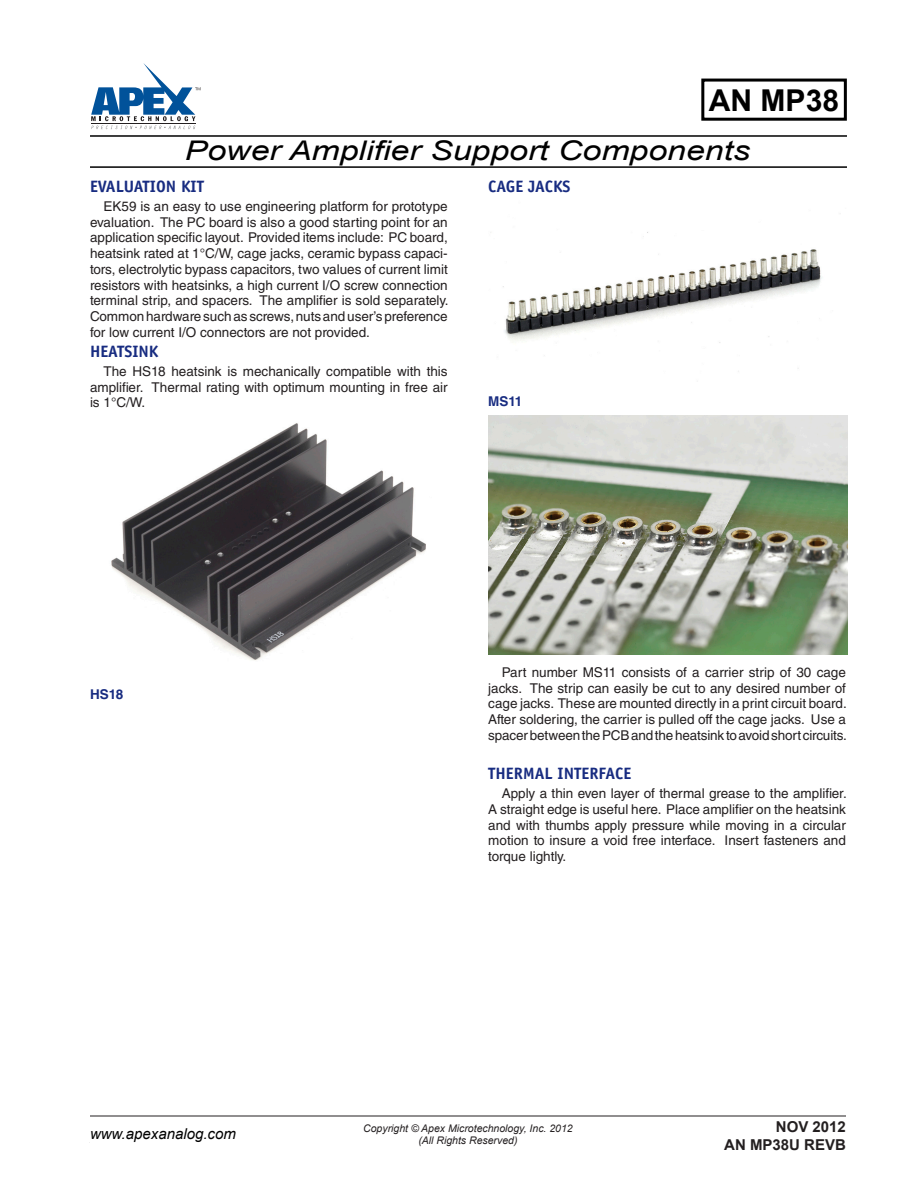
<style>
.page{position:relative;width:918px;height:1188px;background:#fff}
.page>*{position:absolute;margin:0;border:0;box-sizing:border-box;transform-origin:0 0}
.t1{font:700 30.15px "Arial";color:#000}
.t2{font:italic 27.15px "Arial";color:#000;scale:1.25 1}
.Body_Head{font:700 16.5px "Officina Sans Std";color:#182c81}
.Web_Address{font:italic 15px "Arial";color:#000}
.t3{font:700 15px "Arial";color:#231f20}
.Body{font:13.5px/15.8px "Helvetica LT Std";color:#231f20;text-align:justify}
.Cirrus_Master_Footer{font:700 13.5px "Arial";color:#231f20}
.Body_Head_Small{font:700 13.5px "Helvetica LT Std";color:#182c81}
.t4{font:italic 10.5px "Arial";color:#231f20}
</style>
<div class="page">
<hr style="left:90px;top:1116px;width:756px;height:1px;background:#231f20">
<img style="left:111px;top:423px;width:315px;height:237px">
<img style="left:490px;top:232px;width:332px;height:140px">
<img style="left:488px;top:416px;width:360px;height:239px">
<hr style="left:90px;top:166px;width:757px;height:2px;background:#000">
<hr style="left:90px;top:135px;width:757px;height:2px;background:#000">
<div style="left:701px;top:79px;width:146px;height:42px;border:3px solid #000"></div>
<svg style="left:91px;top:63px;width:110px;height:66px"></svg>
<p class="t1" style="left:709px;top:80px;width:132px">AN MP38</p>
<p class="t2" style="left:185px;top:133px;width:454px">Power Amplifier Support Components</p>
<p class="Body_Head" style="left:90px;top:176px;width:116px">EVALUATION KIT</p>
<p class="Body" style="left:90px;top:198px;width:360px;text-indent:14px">EK59 is an easy to use engineering platform for prototype evaluation. The PC board is also a good starting point for an application specific layout. Provided items include: PC board, heatsink rated at 1°C/W, cage jacks, ceramic bypass capaci&shy;tors, electrolytic bypass capacitors, two values of current limit resistors with heatsinks, a high current I/O screw connection terminal strip, and spacers. The amplifier is sold separately.<br>Common hardware such as screws, nuts and user’s preference for low current I/O connectors are not provided.</p>
<p class="Body_Head" style="left:90px;top:341px;width:70px">HEATSINK</p>
<p class="Body" style="left:90px;top:363px;width:359px;text-indent:14px">The HS18 heatsink is mechanically compatible with this amplifier. Thermal rating with optimum mounting in free air is 1°C/W.</p>
<p class="Body_Head" style="left:488px;top:176px;width:84px">CAGE JACKS</p>
<p class="Body_Head_Small" style="left:488px;top:393px;width:35px">MS11</p>
<p class="Body_Head_Small" style="left:90px;top:686px;width:35px">HS18</p>
<p class="Body" style="left:488px;top:664px;width:360px;text-indent:14px">Part number MS11 consists of a carrier strip of 30 cage jacks. The strip can easily be cut to any desired number of cage jacks. These are mounted directly in a print circuit board.<br>After soldering, the carrier is pulled off the cage jacks. Use a spacer between the PCB and the heatsink to avoid short circuits.</p>
<p class="Body_Head" style="left:488px;top:763px;width:145px">THERMAL INTERFACE</p>
<p class="Body" style="left:488px;top:786px;width:360px;text-indent:14px">Apply a thin even layer of thermal grease to the amplifier.<br>A straight edge is useful here. Place amplifier on the heatsink and with thumbs apply pressure while moving in a circular motion to insure a void free interface. Insert fasteners and torque lightly.</p>
<p class="t3" style="left:776px;top:1117px;width:72px">NOV 2012</p>
<p class="t3" style="left:724px;top:1135px;width:123px">AN MP38U REVB</p>
<p class="t4" style="left:363px;top:1121px;width:211px">Copyright © Apex Microtechnology, Inc. 2012</p>
<p class="Web_Address" style="left:90px;top:1124px;width:147px">www.apexanalog.com</p>
<p class="t4" style="left:418px;top:1134px;width:101px">(All Rights Reserved)</p>
<p class="Cirrus_Master_Footer" style="left:90px;top:1129px;width:70px">AN MP38U</p>
<p class="Cirrus_Master_Footer" style="left:838px;top:1129px;width:9px">1</p>
</div>
